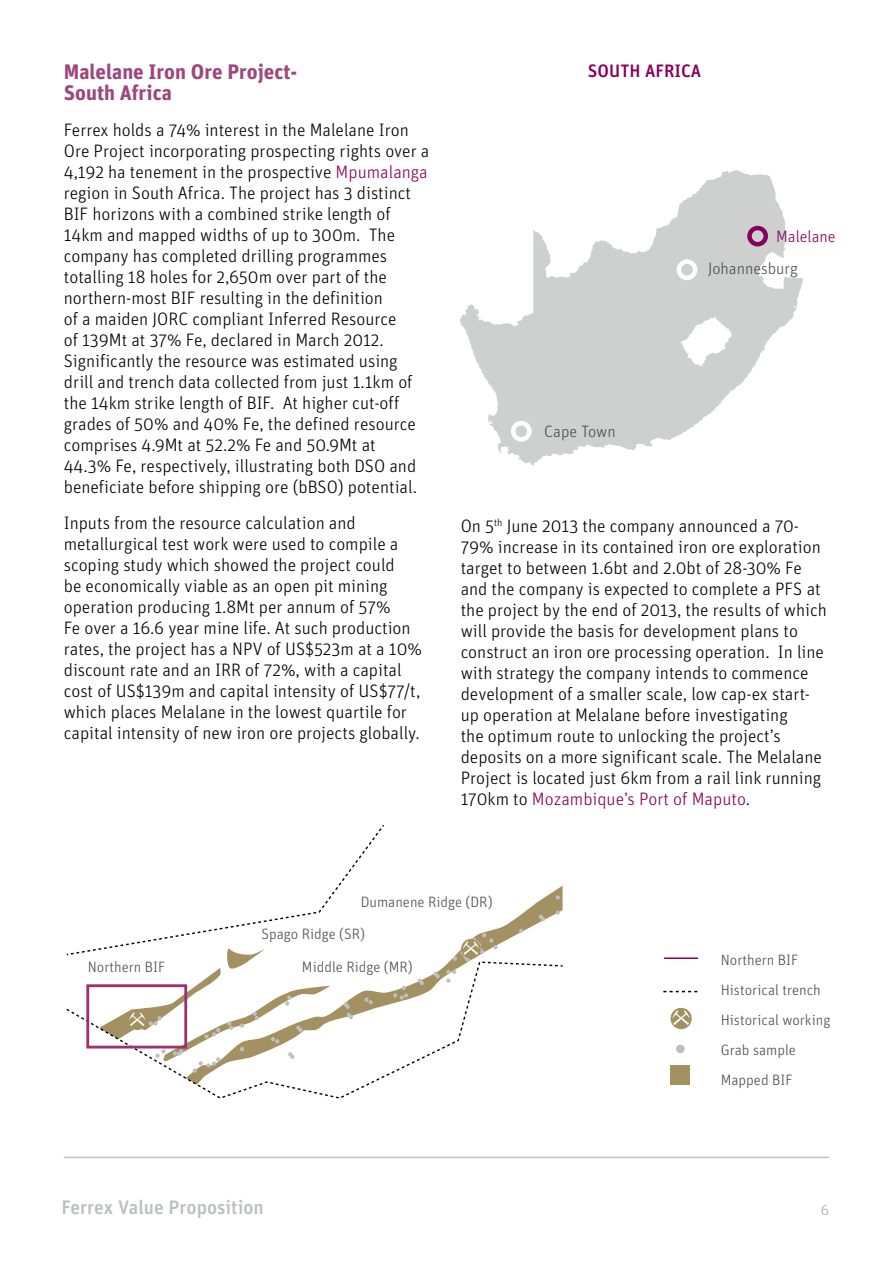
<style>
.page{position:relative;width:893px;height:1263px;background:#fff}
.page>*{position:absolute;margin:0;border:0;box-sizing:border-box;transform-origin:0 0}
.t1{font:700 21px/21px "Unit";color:#9d487d}
.t2{font:500 19.5px "Unit";color:#bcbec0}
.t3{font:300 18px/21px "Unit";color:#000}
.t4{font:500 18px "Unit";color:#86005e}
.t5{font:300 16.5px "Unit";color:#4d4d4f}
.t6{font:300 16.5px "Unit";color:#86005e}
.t7{font:300 15px/30px "Unit";color:#4d4d4f}
.t8{font:300 15px "Unit";color:#a7a9ac}
.s1{color:#86005e}
</style>
<div class="page">
<hr style="left:64px;top:1157px;width:765px;height:1px;background:#bcbec0">
<svg style="left:450px;top:886px;width:113px;height:75px"></svg>
<svg style="left:66px;top:961px;width:497px;height:138px"></svg>
<svg style="left:418px;top:978px;width:6px;height:7px"></svg>
<svg style="left:433px;top:972px;width:7px;height:6px"></svg>
<svg style="left:393px;top:986px;width:15px;height:14px"></svg>
<svg style="left:446px;top:970px;width:10px;height:13px"></svg>
<svg style="left:539px;top:915px;width:6px;height:6px"></svg>
<svg style="left:519px;top:929px;width:4px;height:4px"></svg>
<svg style="left:556px;top:910px;width:4px;height:5px"></svg>
<svg style="left:556px;top:895px;width:4px;height:4px"></svg>
<svg style="left:67px;top:825px;width:318px;height:248px"></svg>
<svg style="left:453px;top:933px;width:45px;height:29px"></svg>
<svg style="left:461px;top:170px;width:343px;height:296px;fill:#ced0d0"></svg>
<hr style="left:664px;top:957px;width:34px;height:2px;background:#86005e">
<svg style="left:663px;top:991px;width:34px;height:1px"></svg>
<div style="left:676px;top:1045px;width:9px;height:8px;background:#bcbec0;border-radius:50%"></div>
<div style="left:670px;top:1064px;width:20px;height:20px;background:#a39161"></div>
<svg style="left:670px;top:1008px;width:22px;height:21px"></svg>
<svg style="left:672px;top:1010px;width:18px;height:15px"></svg>
<div style="left:511px;top:421px;width:21px;height:21px;border:4px solid #fff;border-radius:50%"></div>
<div style="left:677px;top:259px;width:20px;height:21px;border:4px solid #fff;border-radius:50%"></div>
<div style="left:747px;top:226px;width:21px;height:20px;border:4px solid #86005e;border-radius:50%"></div>
<p class="t1" style="left:64px;top:61px;width:235px">Malelane Iron Ore Project-<br>South Africa</p>
<p class="t3" style="left:64px;top:119px;width:367px">Ferrex holds a 74% interest in the Malelane Iron Ore Project incorporating prospecting rights over a 4,192 ha tenement in the prospective <span class="s1">Mpumalanga </span>region in South Africa. The project has 3 distinct BIF horizons with a combined strike length of 14km and mapped widths of up to 300m. The company has completed drilling programmes totalling 18 holes for 2,650m over part of the northern-most BIF resulting in the definition<br>of a maiden JORC compliant Inferred Resource<br>of 139Mt at 37% Fe, declared in March 2012.<br>Significantly the resource was estimated using drill and trench data collected from just 1.1km of the 14km strike length of BIF. At higher cut-off grades of 50% and 40% Fe, the defined resource comprises 4.9Mt at 52.2% Fe and 50.9Mt at<br>44.3% Fe, respectively, illustrating both DSO and beneficiate before shipping ore (bBSO) potential.</p>
<p class="t3" style="left:64px;top:512px;width:360px">Inputs from the resource calculation and metallurgical test work were used to compile a scoping study which showed the project could<br>be economically viable as an open pit mining operation producing 1.8Mt per annum of 57%<br>Fe over a 16.6 year mine life. At such production rates, the project has a NPV of US$523m at a 10% discount rate and an IRR of 72%, with a capital cost of US$139m and capital intensity of US$77/t, which places Melalane in the lowest quartile for capital intensity of new iron ore projects globally.</p>
<p class="t4" style="left:588px;top:60px;width:115px">SOUTH AFRICA</p>
<p class="t6" style="left:776px;top:227px;width:61px">Malelane</p>
<p class="t5" style="left:544px;top:422px;width:73px">Cape Town</p>
<p class="t5" style="left:708px;top:259px;width:91px">Johannesburg</p>
<p class="t3" style="left:461px;top:515px;width:368px">On 5<sup>th</sup> June 2013 the company announced a 70- 79% increase in its contained iron ore exploration target to between 1.6bt and 2.0bt of 28-30% Fe and the company is expected to complete a PFS at the project by the end of 2013, the results of which will provide the basis for development plans to construct an iron ore processing operation. In line with strategy the company intends to commence development of a smaller scale, low cap-ex start&shy;up operation at Melalane before investigating<br>the optimum route to unlocking the project’s deposits on a more significant scale. The Melalane Project is located just 6km from a rail link running 170km to <span class="s1">Mozambique’s Port of Maputo</span>.</p>
<p class="t7" style="left:361px;top:887px;width:133px">Dumanene Ridge (DR)</p>
<p class="t7" style="left:261px;top:919px;width:105px">Spago Ridge (SR)</p>
<p class="t7" style="left:88px;top:951px;width:79px">Northern BIF</p>
<p class="t7" style="left:302px;top:951px;width:112px">Middle Ridge (MR)</p>
<p class="t2" style="left:62px;top:1196px;width:204px">Ferrex Value Proposition</p>
<p class="t7" style="left:721px;top:944px;width:111px">Northern BIF<br>Historical trench<br>Historical working<br>Grab sample<br>Mapped BIF</p>
<p class="t8" style="left:821px;top:1201px;width:10px">6</p>
</div>
